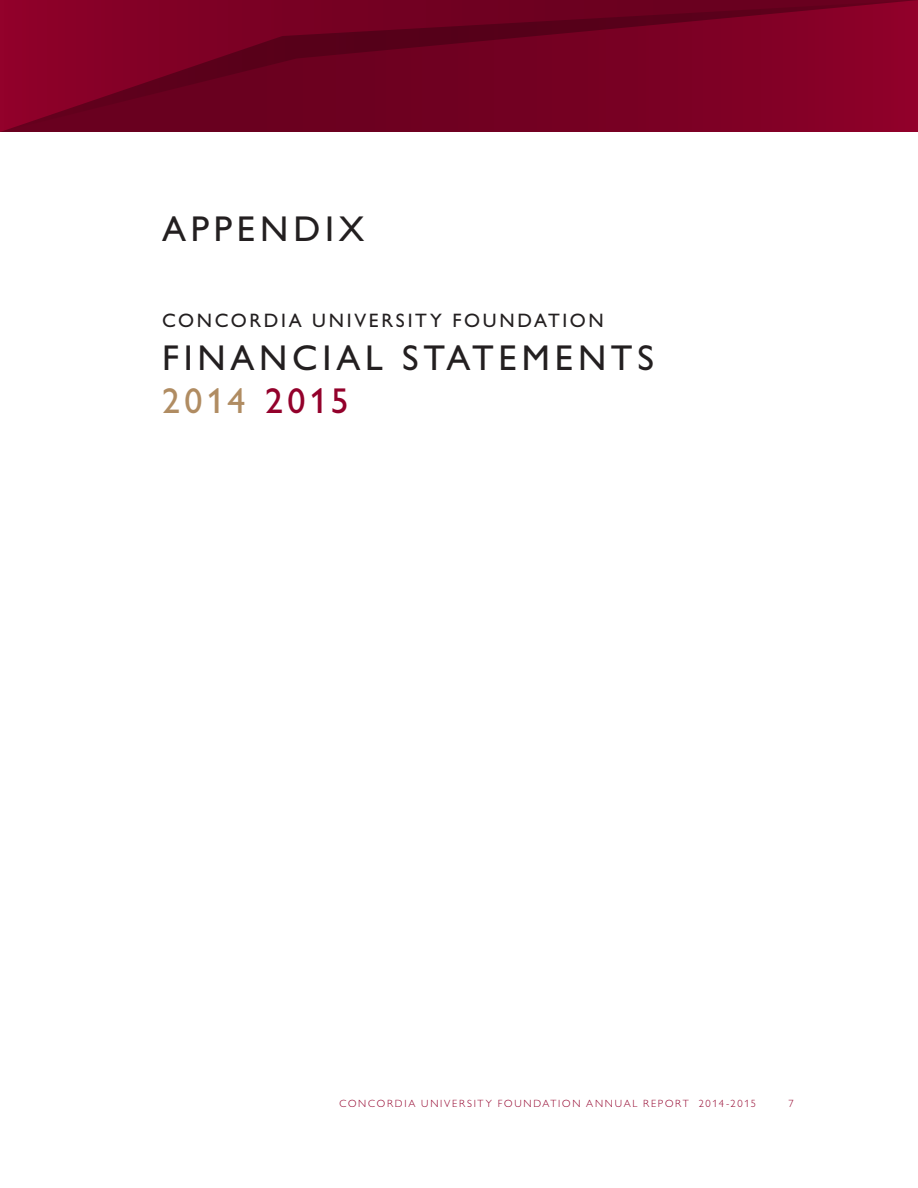
<style>
.page{position:relative;width:918px;height:1188px;background:#fff}
.page>*{position:absolute;margin:0;border:0;box-sizing:border-box;transform-origin:0 0}
.t1{font:500 36px "Gill Sans MT Pro";letter-spacing:.13em;color:#231f20}
.t2{font:500 36px "Gill Sans MT Pro";letter-spacing:.115em;color:#b08c62}
.t3{font:500 19.5px "Gill Sans MT Pro";letter-spacing:.135em;color:#231f20}
.t4{font:300 10.5px "Gill Sans MT Pro";letter-spacing:.165em;color:#93012b}
.s1{color:#93012b}
</style>
<div class="page">
<svg style="left:0;top:0;width:918px;height:132px;background:#702"></svg>
<p class="t1" style="left:162px;top:207px;width:204px">APPENDIX</p>
<p class="t3" style="left:162px;top:309px;width:443px">CONCORDIA UNIVERSITY FOUNDATION</p>
<p class="t1" style="left:162px;top:337px;width:494px">FINANCIAL STATEMENTS</p>
<p class="t2" style="left:162px;top:380px;width:188px">2014 <span class="s1">2015</span></p>
<p class="t4" style="left:340px;top:1097px;width:418px">CONCORDIA UNIVERSITY FOUNDATION ANNUAL REPORT 2014-2015</p>
<p class="t4" style="left:788px;top:1097px;width:7px">7</p>
</div>
